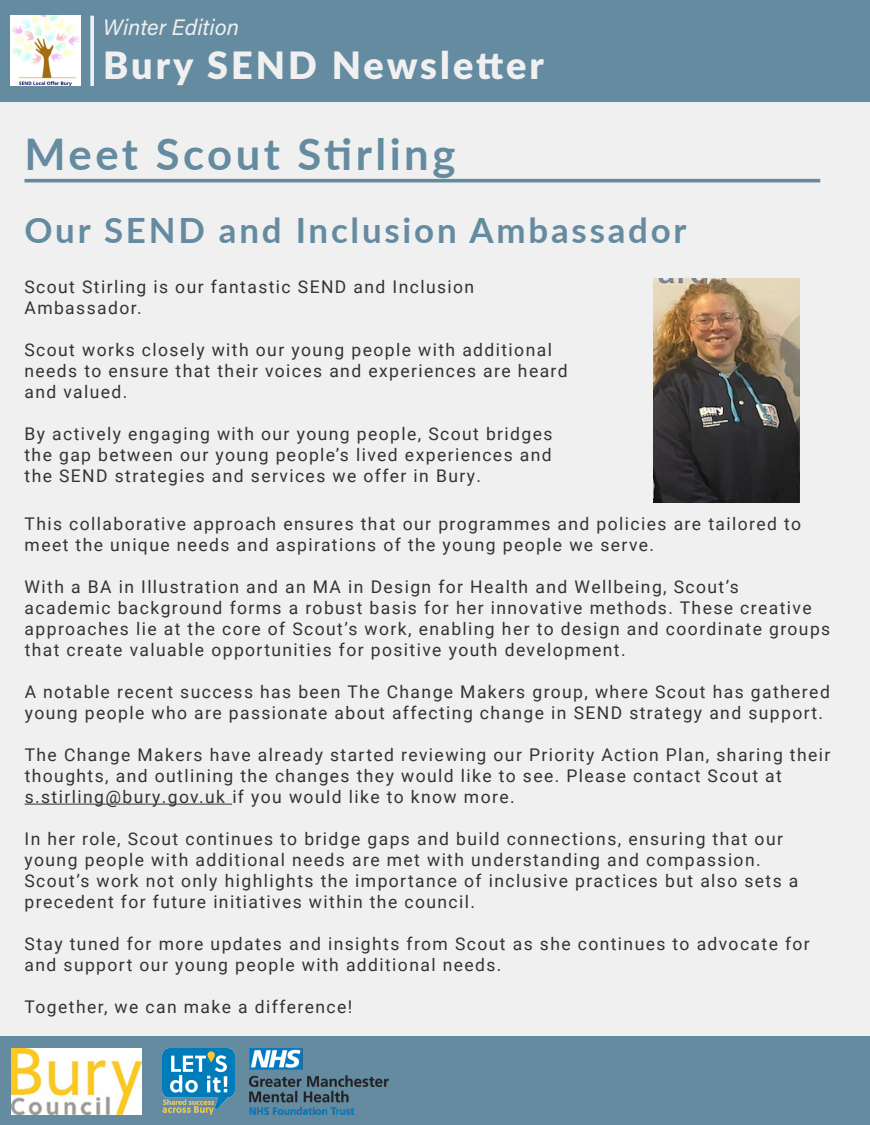
<style>
.page{position:relative;width:870px;height:1125px;background:#fff}
.page>*{position:absolute;margin:0;border:0;box-sizing:border-box;transform-origin:0 0}
.t1{font:700 43.62px "Lato";letter-spacing:.08em;color:#658ba1}
.t2{font:900 37.75px "Lato";letter-spacing:.08em;color:#f0f0f0}
.t3{font:700 34.88px "Lato";letter-spacing:.08em;color:#658ba1}
.t4{font:italic 22.38px "Acumin Pro";color:#f0f0f0}
.t5{font:17.5px/21px "Roboto";letter-spacing:.08em;color:#333}
</style>
<div class="page">
<div style="left:0;top:0;width:869px;height:1125px;background:#f0f0f0"></div>
<svg style="left:26px;top:178px;width:430px;height:1px"></svg>
<hr style="left:25px;top:179px;width:794px;height:3px;background:#658ba1">
<hr style="left:25px;top:804px;width:207px;height:1px;background:#333">
<div style="left:0;top:0;width:869px;height:101px;background:#658ba1"></div>
<svg style="left:90px;top:16px;width:4px;height:70px"></svg>
<img style="left:10px;top:16px;width:71px;height:70px">
<img style="left:653px;top:279px;width:145px;height:224px">
<div style="left:0;top:1037px;width:869px;height:88px;background:#658ba1"></div>
<img style="left:162px;top:1049px;width:72px;height:65px">
<img style="left:250px;top:1049px;width:138px;height:65px">
<img style="left:11px;top:1049px;width:130px;height:65px">
<p class="t4" style="left:103px;top:11px;width:137px">Winter Edition</p>
<h2 class="t2" style="left:103px;top:37px;width:442px">Bury SEND Newsletter</h2>
<h1 class="t1" style="left:25px;top:122px;width:432px">Meet Scout Stirling</h1>
<h2 class="t3" style="left:25px;top:204px;width:663px">Our SEND and Inclusion Ambassador</h2>
<p class="t5" style="left:25px;top:276px;width:451px">Scout Stirling is our fantastic SEND and Inclusion<br>Ambassador.</p>
<p class="t5" style="left:25px;top:339px;width:544px">Scout works closely with our young people with additional needs to ensure that their voices and experiences are heard and valued.</p>
<p class="t5" style="left:25px;top:423px;width:529px;text-align:justify">By actively engaging with our young people, Scout bridges the gap between our young people’s lived experiences and the SEND strategies and services we offer in Bury.</p>
<p class="t5" style="left:25px;top:512px;width:777px">This collaborative approach ensures that our programmes and policies are tailored to meet the unique needs and aspirations of the young people we serve.</p>
<p class="t5" style="left:25px;top:575px;width:806px">With a BA in Illustration and an MA in Design for Health and Wellbeing, Scout’s<br>academic background forms a robust basis for her innovative methods. These creative approaches lie at the core of Scout’s work, enabling her to design and coordinate groups that create valuable opportunities for positive youth development.</p>
<p class="t5" style="left:25px;top:680px;width:806px">A notable recent success has been The Change Makers group, where Scout has gathered young people who are passionate about affecting change in SEND strategy and support.</p>
<p class="t5" style="left:25px;top:743px;width:806px">The Change Makers have already started reviewing our Priority Action Plan, sharing their thoughts, and outlining the changes they would like to see. Please contact Scout at s.stirling@bury.gov.uk if you would like to know more.</p>
<p class="t5" style="left:25px;top:827px;width:775px">In her role, Scout continues to bridge gaps and build connections, ensuring that our young people with additional needs are met with understanding and compassion.<br>Scout’s work not only highlights the importance of inclusive practices but also sets a precedent for future initiatives within the council.</p>
<p class="t5" style="left:25px;top:932px;width:786px">Stay tuned for more updates and insights from Scout as she continues to advocate for and support our young people with additional needs.</p>
<p class="t5" style="left:25px;top:995px;width:329px">Together, we can make a difference!</p>
</div>
